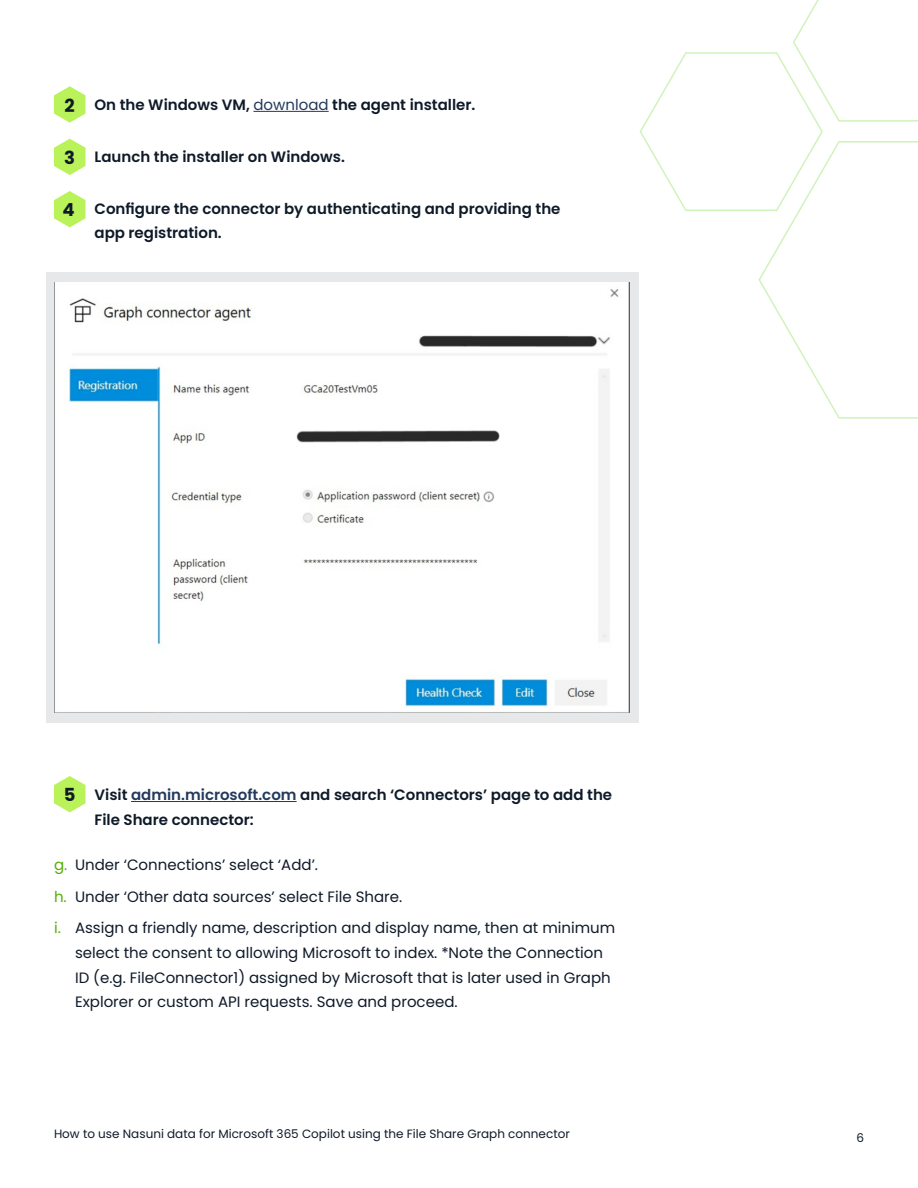
<style>
.page{position:relative;width:918px;height:1188px;background:#fff}
.page>*{position:absolute;margin:0;border:0;box-sizing:border-box;transform-origin:0 0}
.Number_Callout{font:700 18px "Poppins";color:#0f1a29}
.t1{font:15px/24.8px "Poppins";color:#0f1a29}
.Body{font:600 15px/24.8px "Poppins";color:#0f1a29}
.t2{font:12px "Poppins";color:#0f1a29}
.s1{font-weight:400;color:#233a5c}
.s2{color:#233a5c}
.s3{color:#52b000}
</style>
<div class="page">
<hr style="left:131px;top:801px;width:166px;height:1px;background:#233a5c">
<hr style="left:253px;top:111px;width:76px;height:1px;background:#233a5c">
<svg style="left:54px;top:86px;width:31px;height:37px"></svg>
<svg style="left:54px;top:139px;width:31px;height:36px"></svg>
<svg style="left:54px;top:191px;width:31px;height:36px"></svg>
<svg style="left:54px;top:776px;width:31px;height:36px"></svg>
<div style="left:46px;top:273px;width:593px;height:450px;background:#e7e8ea"></div>
<img style="left:54px;top:282px;width:575px;height:431px">
<svg style="left:758px;top:212px;width:160px;height:207px"></svg>
<svg style="left:639px;top:0;width:279px;height:212px"></svg>
<p class="Number_Callout" style="left:65px;top:95px;width:12px">2</p>
<p class="Number_Callout" style="left:64px;top:147px;width:12px">3</p>
<p class="Number_Callout" style="left:63px;top:200px;width:14px">4</p>
<p class="Body" style="left:94px;top:93px;width:382px">On the Windows VM, <span class="s1">download</span> the agent installer.</p>
<p class="Body" style="left:94px;top:144px;width:252px">Launch the installer on Windows.</p>
<p class="Body" style="left:94px;top:196px;width:468px">Configure the connector by authenticating and providing the app registration.</p>
<p class="Number_Callout" style="left:64px;top:785px;width:13px">5</p>
<p class="Body" style="left:94px;top:783px;width:519px">Visit <span class="s2">admin.microsoft.com</span> and search ‘Connectors’ page to add the<br>File Share connector:</p>
<p class="t1" style="left:54px;top:853px;width:266px"><span class="s3">g.</span> Under ‘Connections’ select ‘Add’.</p>
<p class="t1" style="left:54px;top:884px;width:350px"><span class="s3">h.</span> Under ‘Other data sources’ select File Share.</p>
<p class="t1" style="left:75px;top:916px;width:542px;text-indent:-21px"><span class="s3">i.</span> Assign a friendly name, description and display name, then at minimum select the consent to allowing Microsoft to index. *Note the Connection ID (e.g. FileConnector1) assigned by Microsoft that is later used in Graph Explorer or custom API requests. Save and proceed.</p>
<p class="t2" style="left:54px;top:1127px;width:517px">How to use Nasuni data for Microsoft 365 Copilot using the File Share Graph connector</p>
<p class="t2" style="left:856px;top:1131px;width:9px">6</p>
</div>
